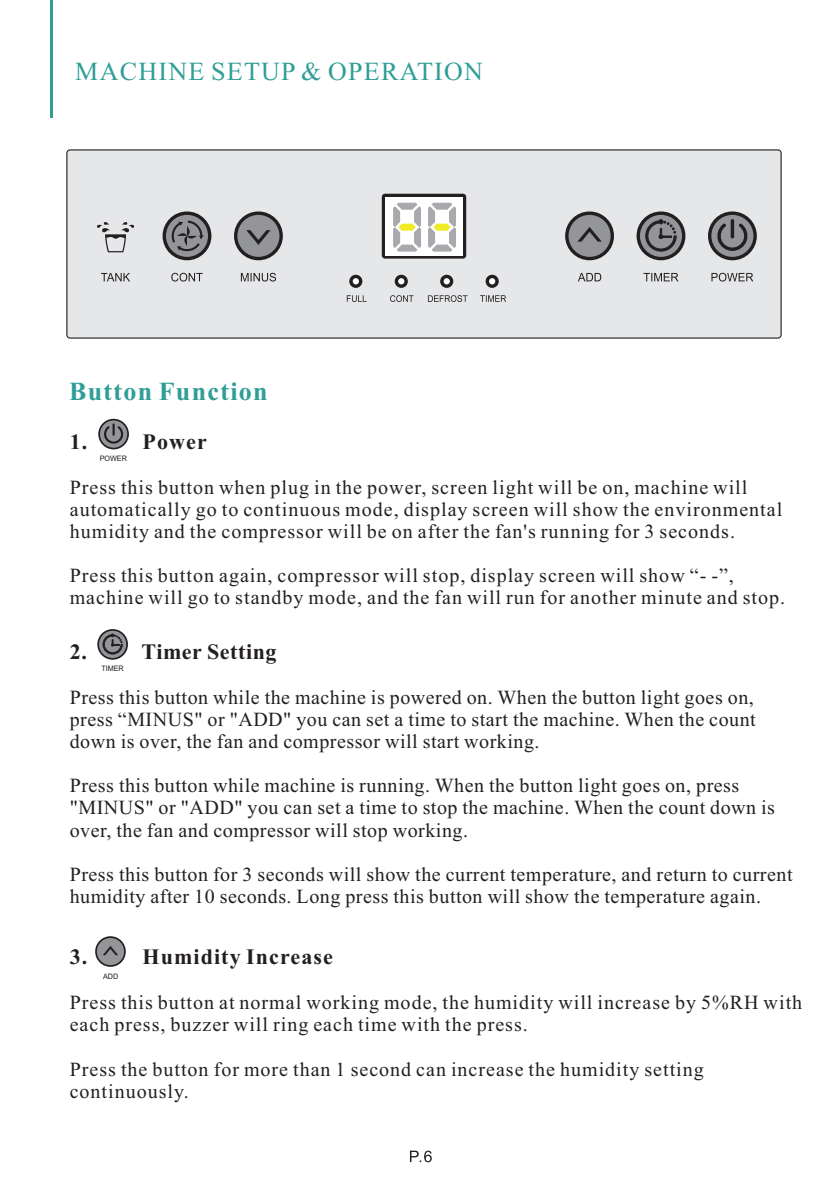
<style>
.page{position:relative;width:840px;height:1191px;background:#fff}
.page>*{position:absolute;margin:0;border:0;box-sizing:border-box;transform-origin:0 0}
.t1{font:26px "Times New Roman";letter-spacing:.05em;color:#2f9e96}
.t2{font:700 26px "Times New Roman";letter-spacing:.05em;color:#2f9e96}
.t3{font:700 22px "Times New Roman";letter-spacing:.05em;color:#231f20}
.t4{font:700 22px "Times New Roman";letter-spacing:.025em;color:#231f20}
.t5{font:20px/22.2px "Times New Roman";letter-spacing:.05em;color:#231f20}
.t6{font:20px/22.2px "Times New Roman";letter-spacing:.025em;color:#231f20}
.t7{font:7.6px "Arial";color:#231f20;scale:.96 1}
</style>
<div class="page">
<svg style="left:409px;top:1150px;width:22px;height:12px"></svg>
<hr style="left:50px;top:0;width:2px;height:118px;background:#2f9e96">
<div style="left:66px;top:149px;width:715px;height:190px;background:#e6e7e9"></div>
<svg style="left:164px;top:213px;width:46px;height:46px"></svg>
<div style="left:162px;top:211px;width:49px;height:49px;border:3px solid #231f20;border-radius:50%"></div>
<svg style="left:235px;top:213px;width:46px;height:46px"></svg>
<div style="left:234px;top:211px;width:49px;height:49px;border:3px solid #231f20;border-radius:50%"></div>
<svg style="left:638px;top:213px;width:45px;height:46px"></svg>
<div style="left:636px;top:211px;width:49px;height:49px;border:3px solid #231f20;border-radius:50%"></div>
<svg style="left:566px;top:213px;width:46px;height:46px"></svg>
<div style="left:565px;top:211px;width:48px;height:49px;border:3px solid #231f20;border-radius:50%"></div>
<svg style="left:644px;top:219px;width:32px;height:32px"></svg>
<svg style="left:577px;top:227px;width:24px;height:15px"></svg>
<svg style="left:246px;top:230px;width:24px;height:15px"></svg>
<svg style="left:577px;top:273px;width:24px;height:8px"></svg>
<svg style="left:643px;top:273px;width:35px;height:8px"></svg>
<svg style="left:709px;top:213px;width:45px;height:46px"></svg>
<div style="left:707px;top:211px;width:49px;height:49px;border:3px solid #231f20;border-radius:50%"></div>
<svg style="left:715px;top:223px;width:33px;height:28px"></svg>
<hr style="left:730px;top:219px;width:3px;height:19px;background:#231f20;border-radius:2px">
<svg style="left:711px;top:273px;width:42px;height:8px"></svg>
<svg style="left:241px;top:273px;width:35px;height:8px"></svg>
<svg style="left:171px;top:273px;width:31px;height:8px"></svg>
<svg style="left:170px;top:221px;width:33px;height:32px"></svg>
<div style="left:351px;top:276px;width:9px;height:10px;background:#fff;border-radius:50%"></div>
<div style="left:349px;top:275px;width:13px;height:13px;border:3px solid #231f20;border-radius:50%"></div>
<svg style="left:396px;top:276px;width:10px;height:10px"></svg>
<div style="left:394px;top:275px;width:13px;height:13px;border:3px solid #231f20;border-radius:50%"></div>
<div style="left:441px;top:276px;width:10px;height:10px;background:#fff;border-radius:50%"></div>
<div style="left:440px;top:275px;width:13px;height:13px;border:3px solid #231f20;border-radius:50%"></div>
<svg style="left:487px;top:276px;width:9px;height:10px"></svg>
<div style="left:485px;top:275px;width:13px;height:13px;border:3px solid #231f20;border-radius:50%"></div>
<svg style="left:390px;top:295px;width:23px;height:7px"></svg>
<svg style="left:427px;top:295px;width:40px;height:7px"></svg>
<svg style="left:346px;top:295px;width:20px;height:7px"></svg>
<svg style="left:480px;top:295px;width:26px;height:7px"></svg>
<svg style="left:97px;top:222px;width:37px;height:30px"></svg>
<svg style="left:101px;top:273px;width:29px;height:8px"></svg>
<svg style="left:381px;top:194px;width:85px;height:65px"></svg>
<svg style="left:98px;top:630px;width:29px;height:29px"></svg>
<div style="left:97px;top:629px;width:31px;height:30px;border:2px solid #231f20;border-radius:50%"></div>
<svg style="left:102px;top:633px;width:21px;height:21px"></svg>
<svg style="left:99px;top:419px;width:29px;height:29px"></svg>
<div style="left:98px;top:419px;width:31px;height:30px;border:2px solid #231f20;border-radius:50%"></div>
<svg style="left:103px;top:423px;width:21px;height:21px"></svg>
<div style="left:96px;top:937px;width:29px;height:29px;background:#939598;border-radius:50%"></div>
<div style="left:95px;top:936px;width:31px;height:30px;border:2px solid #231f20;border-radius:50%"></div>
<svg style="left:103px;top:946px;width:15px;height:9px"></svg>
<h1 class="t1" style="left:75px;top:62px;width:409px">MACHINE SETUP &amp; OPERATION</h1>
<h1 class="t2" style="left:69px;top:382px;width:200px">Button Function</h1>
<p class="t3" style="left:70px;top:434px;width:19px">1.</p>
<p class="t3" style="left:142px;top:434px;width:66px">Power</p>
<p class="t5" style="left:70px;top:478px;width:713px">Press this button when plug in the power, screen light will be on, machine will automatically go to continuous mode, display screen will show the environmental humidity and the compressor will be on after the fan's running for 3 seconds.</p>
<p class="t5" style="left:70px;top:566px;width:716px">Press this button again, compressor will stop, display screen will show “- -”, machine will go to standby mode, and the fan will run for another minute and stop.</p>
<p class="t3" style="left:70px;top:644px;width:19px">2.</p>
<p class="t4" style="left:141px;top:644px;width:136px">Timer Setting</p>
<p class="t5" style="left:70px;top:687px;width:687px;text-align:justify">Press this button while the machine is powered on. When the button light goes on, press “MINUS" or "ADD" you can set a time to start the machine. When the count down is over, the fan and compressor will start working.</p>
<p class="t6" style="left:70px;top:776px;width:706px">Press this button while machine is running. When the button light goes on, press "MINUS" or "ADD" you can set a time to stop the machine. When the count down is over, the fan and compressor will stop working.</p>
<p class="t6" style="left:70px;top:865px;width:724px">Press this button for 3 seconds will show the current temperature, and return to current humidity after 10 seconds. Long press this button will show the temperature again.</p>
<p class="t7" style="left:100px;top:455px;width:30px">POWER</p>
<p class="t7" style="left:101px;top:666px;width:25px">TIMER</p>
<p class="t3" style="left:70px;top:949px;width:19px">3.</p>
<p class="t3" style="left:142px;top:949px;width:192px">Humidity Increase</p>
<p class="t5" style="left:70px;top:993px;width:733px">Press this button at normal working mode, the humidity will increase by 5%RH with each press, buzzer will ring each time with the press.</p>
<p class="t5" style="left:70px;top:1059px;width:635px">Press the button for more than 1 second can increase the humidity setting continuously.</p>
<p class="t7" style="left:103px;top:973px;width:17px">ADD</p>
</div>
